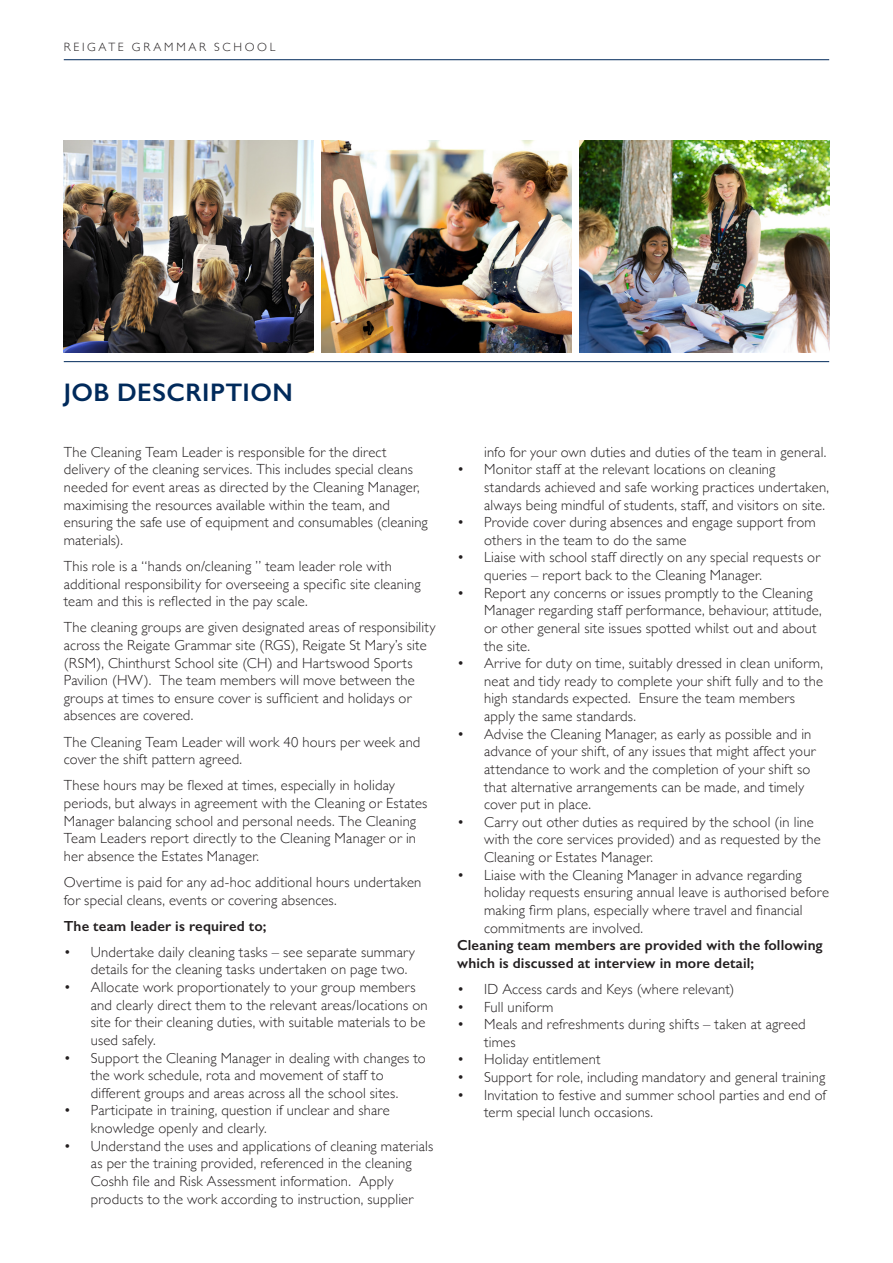
<style>
.page{position:relative;width:893px;height:1263px;background:#fff}
.page>*{position:absolute;margin:0;border:0;box-sizing:border-box;transform-origin:0 0}
.Page_Heading{font:600 25.5px "Gill Sans";letter-spacing:.015em;color:#002a5b}
.Body_text{font:300 14.7px/17.7px "Gill Sans";letter-spacing:.01em;color:#231f20}
.Body_text-2{font:600 14.7px/17.7px "Gill Sans";letter-spacing:.01em;color:#231f20}
.t1{font:300 12px "Gill Sans";letter-spacing:.225em;color:#231f20}
</style>
<div class="page">
<hr style="left:64px;top:361px;width:765px;height:1px;background:#002a5b">
<hr style="left:64px;top:59px;width:765px;height:1px;background:#002a5b">
<img style="left:64px;top:140px;width:249px;height:213px">
<img style="left:580px;top:140px;width:249px;height:213px">
<img style="left:322px;top:140px;width:249px;height:213px">
<p class="t1" style="left:64px;top:38px;width:213px">REIGATE GRAMMAR SCHOOL</p>
<p class="Page_Heading" style="left:64px;top:377px;width:231px">JOB DESCRIPTION</p>
<p class="Body_text" style="left:64px;top:442px;width:366px">The Cleaning Team Leader is responsible for the direct delivery of the cleaning services. This includes special cleans needed for event areas as directed by the Cleaning Manager, maximising the resources available within the team, and ensuring the safe use of equipment and consumables (cleaning materials).</p>
<p class="Body_text" style="left:64px;top:556px;width:358px">This role is a “hands on/cleaning ” team leader role with additional responsibility for overseeing a specific site cleaning team and this is reflected in the pay scale.</p>
<p class="Body_text" style="left:64px;top:618px;width:373px">The cleaning groups are given designated areas of responsibility across the Reigate Grammar site (RGS), Reigate St Mary’s site (RSM), Chinthurst School site (CH) and Hartswood Sports Pavilion (HW). The team members will move between the groups at times to ensure cover is sufficient and holidays or absences are covered.</p>
<p class="Body_text" style="left:64px;top:732px;width:358px">The Cleaning Team Leader will work 40 hours per week and cover the shift pattern agreed.</p>
<p class="Body_text" style="left:64px;top:776px;width:365px">These hours may be flexed at times, especially in holiday periods, but always in agreement with the Cleaning or Estates Manager balancing school and personal needs. The Cleaning Team Leaders report directly to the Cleaning Manager or in her absence the Estates Manager.</p>
<p class="Body_text" style="left:64px;top:872px;width:359px">Overtime is paid for any ad-hoc additional hours undertaken for special cleans, events or covering absences.</p>
<p class="Body_text-2" style="left:64px;top:917px;width:204px">The team leader is required to;</p>
<p class="Body_text" style="left:91px;top:942px;width:326px;text-indent:-27px">• Undertake daily cleaning tasks – see separate summary details for the cleaning tasks undertaken on page two.</p>
<p class="Body_text" style="left:91px;top:978px;width:338px;text-indent:-27px">• Allocate work proportionately to your group members and clearly direct them to the relevant areas/locations on site for their cleaning duties, with suitable materials to be used safely.</p>
<p class="Body_text" style="left:91px;top:1048px;width:337px;text-indent:-27px">• Support the Cleaning Manager in dealing with changes to the work schedule, rota and movement of staff to different groups and areas across all the school sites.</p>
<p class="Body_text" style="left:91px;top:1101px;width:301px;text-indent:-27px">• Participate in training, question if unclear and share knowledge openly and clearly.</p>
<p class="Body_text" style="left:91px;top:1136px;width:344px;text-indent:-27px">• Understand the uses and applications of cleaning materials as per the training provided, referenced in the cleaning Coshh file and Risk Assessment information. Apply products to the work according to instruction, supplier</p>
<p class="Body_text" style="left:484px;top:442px;width:344px">info for your own duties and duties of the team in general.</p>
<p class="Body_text" style="left:484px;top:460px;width:347px;text-indent:-27px">• Monitor staff at the relevant locations on cleaning standards achieved and safe working practices undertaken, always being mindful of students, staff, and visitors on site.</p>
<p class="Body_text" style="left:484px;top:513px;width:333px;text-indent:-27px">• Provide cover during absences and engage support from others in the team to do the same</p>
<p class="Body_text" style="left:484px;top:548px;width:338px;text-indent:-27px">• Liaise with school staff directly on any special requests or queries – report back to the Cleaning Manager.</p>
<p class="Body_text" style="left:484px;top:583px;width:339px;text-indent:-27px">• Report any concerns or issues promptly to the Cleaning Manager regarding staff performance, behaviour, attitude, or other general site issues spotted whilst out and about the site.</p>
<p class="Body_text" style="left:484px;top:654px;width:341px;text-indent:-27px">• Arrive for duty on time, suitably dressed in clean uniform, neat and tidy ready to complete your shift fully and to the high standards expected. Ensure the team members apply the same standards.</p>
<p class="Body_text" style="left:484px;top:724px;width:333px;text-indent:-27px">• Advise the Cleaning Manager, as early as possible and in advance of your shift, of any issues that might affect your attendance to work and the completion of your shift so that alternative arrangements can be made, and timely cover put in place.</p>
<p class="Body_text" style="left:484px;top:812px;width:338px;text-indent:-27px">• Carry out other duties as required by the school (in line with the core services provided) and as requested by the<br>Cleaning or Estates Manager.</p>
<p class="Body_text" style="left:484px;top:865px;width:347px;text-indent:-27px">• Liaise with the Cleaning Manager in advance regarding holiday requests ensuring annual leave is authorised before making firm plans, especially where travel and financial commitments are involved.</p>
<p class="Body_text-2" style="left:457px;top:936px;width:367px">Cleaning team members are provided with the following which is discussed at interview in more detail;</p>
<p class="Body_text" style="left:457px;top:979px;width:279px">• ID Access cards and Keys (where relevant)</p>
<p class="Body_text" style="left:457px;top:997px;width:98px">• Full uniform</p>
<p class="Body_text" style="left:484px;top:1015px;width:323px;text-indent:-27px">• Meals and refreshments during shifts – taken at agreed times</p>
<p class="Body_text" style="left:457px;top:1050px;width:145px">• Holiday entitlement</p>
<p class="Body_text" style="left:457px;top:1068px;width:370px">• Support for role, including mandatory and general training</p>
<p class="Body_text" style="left:484px;top:1085px;width:343px;text-indent:-27px">• Invitation to festive and summer school parties and end of term special lunch occasions.</p>
</div>
